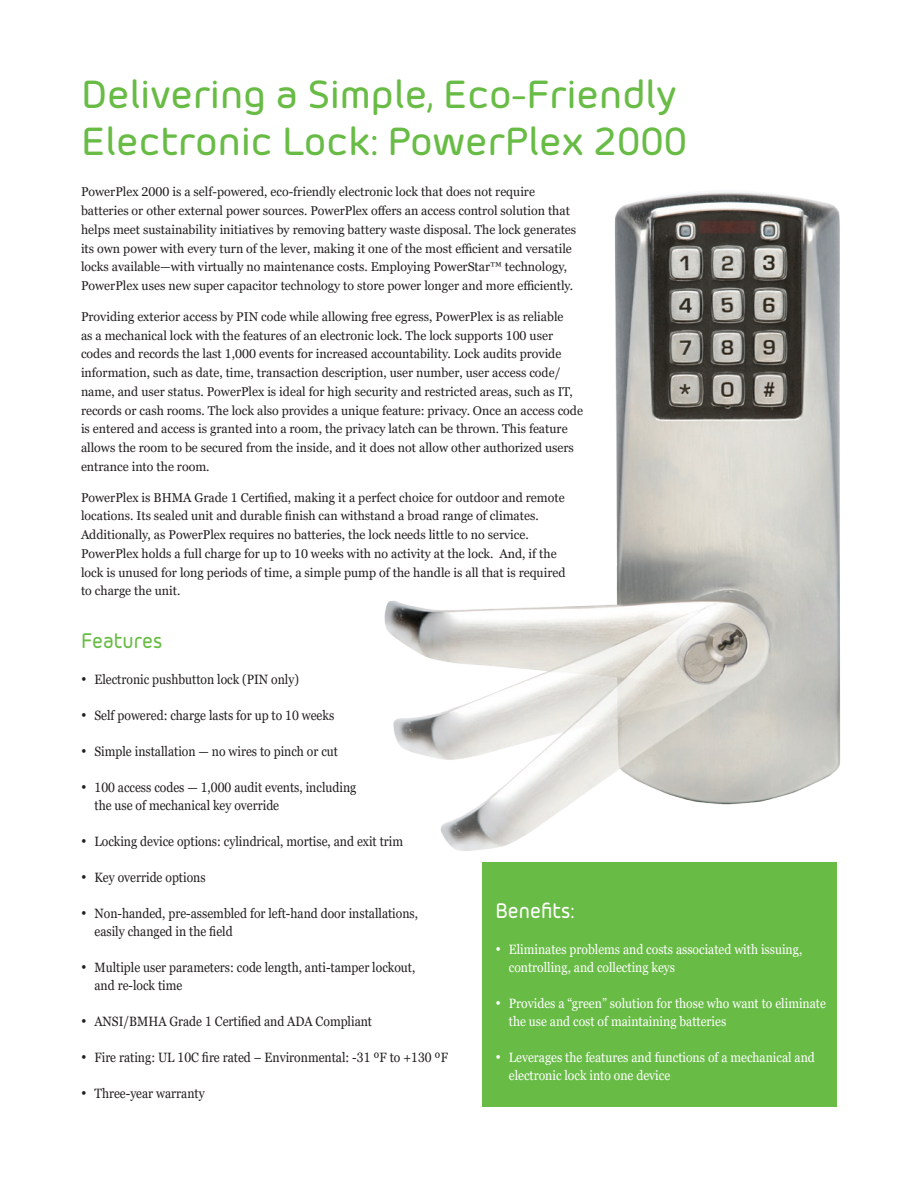
<style>
.page{position:relative;width:918px;height:1188px;background:#fff}
.page>*{position:absolute;margin:0;border:0;box-sizing:border-box;transform-origin:0 0}
.head{font:500 39px/47px "Morebi Rounded";color:#68bc45}
.copy{font:500 21px "Morebi Rounded";color:#fff;scale:.9 1}
.copy-2{font:500 21px "Morebi Rounded";color:#68bc45;scale:.9 1}
.t1{font:13.5px/18px "Georgia Pro";color:#231f20;scale:.9 1}
.t2{font:13.5px/18px "Georgia Pro";color:#fff;scale:.9 1}
.t3{font:12.75px/18.8px "Georgia Pro";color:#231f20}
</style>
<div class="page">
<img style="left:384px;top:192px;width:456px;height:674px">
<div style="left:483px;top:863px;width:354px;height:244px;background:#68bc45"></div>
<p class="head" style="left:81px;top:68px;width:608px">Delivering a Simple, Eco-Friendly<br>Electronic Lock: PowerPlex 2000</p>
<p class="t3" style="left:81px;top:183px;width:497px">PowerPlex 2000 is a self-powered, eco-friendly electronic lock that does not require batteries or other external power sources. PowerPlex offers an access control solution that helps meet sustainability initiatives by removing battery waste disposal. The lock generates its own power with every turn of the lever, making it one of the most efficient and versatile locks available—with virtually no maintenance costs. Employing PowerStar™ technology, PowerPlex uses new super capacitor technology to store power longer and more efficiently.</p>
<p class="t3" style="left:81px;top:308px;width:504px">Providing exterior access by PIN code while allowing free egress, PowerPlex is as reliable<br>as a mechanical lock with the features of an electronic lock. The lock supports 100 user codes and records the last 1,000 events for increased accountability. Lock audits provide information, such as date, time, transaction description, user number, user access code/ name, and user status. PowerPlex is ideal for high security and restricted areas, such as IT, records or cash rooms. The lock also provides a unique feature: privacy. Once an access code is entered and access is granted into a room, the privacy latch can be thrown. This feature allows the room to be secured from the inside, and it does not allow other authorized users entrance into the room.</p>
<p class="t3" style="left:81px;top:488px;width:486px">PowerPlex is BHMA Grade 1 Certified, making it a perfect choice for outdoor and remote locations. Its sealed unit and durable finish can withstand a broad range of climates.<br>Additionally, as PowerPlex requires no batteries, the lock needs little to no service.<br>PowerPlex holds a full charge for up to 10 weeks with no activity at the lock. And, if the lock is unused for long periods of time, a simple pump of the handle is all that is required to charge the unit.</p>
<p class="copy-2" style="left:81px;top:625px;width:92px">Features</p>
<p class="t1" style="left:81px;top:671px;width:244px">• Electronic pushbutton lock (PIN only)</p>
<p class="t1" style="left:81px;top:707px;width:283px">• Self powered: charge lasts for up to 10 weeks</p>
<p class="t1" style="left:81px;top:743px;width:287px">• Simple installation — no wires to pinch or cut</p>
<p class="t1" style="left:94px;top:779px;width:292px;text-indent:-13px">• 100 access codes — 1,000 audit events, including the use of mechanical key override</p>
<p class="t1" style="left:81px;top:833px;width:359px">• Locking device options: cylindrical, mortise, and exit trim</p>
<p class="t1" style="left:81px;top:869px;width:140px">• Key override options</p>
<p class="t1" style="left:94px;top:905px;width:361px;text-indent:-13px">• Non-handed, pre-assembled for left-hand door installations, easily changed in the field</p>
<p class="t1" style="left:94px;top:959px;width:358px;text-indent:-13px">• Multiple user parameters: code length, anti-tamper lockout, and re-lock time</p>
<p class="t1" style="left:81px;top:1013px;width:325px">• ANSI/BMHA Grade 1 Certified and ADA Compliant</p>
<p class="t1" style="left:81px;top:1049px;width:409px">• Fire rating: UL 10C fire rated – Environmental: -31 ºF to +130 ºF</p>
<p class="t1" style="left:81px;top:1085px;width:139px">• Three-year warranty</p>
<p class="copy" style="left:495px;top:895px;width:89px">Benefits:</p>
<p class="t2" style="left:509px;top:941px;width:328px;text-indent:-13px">• Eliminates problems and costs associated with issuing, controlling, and collecting keys</p>
<p class="t2" style="left:509px;top:995px;width:354px;text-indent:-13px">• Provides a “green” solution for those who want to eliminate the use and cost of maintaining batteries</p>
<p class="t2" style="left:509px;top:1049px;width:341px;text-indent:-13px">• Leverages the features and functions of a mechanical and electronic lock into one device</p>
</div>
